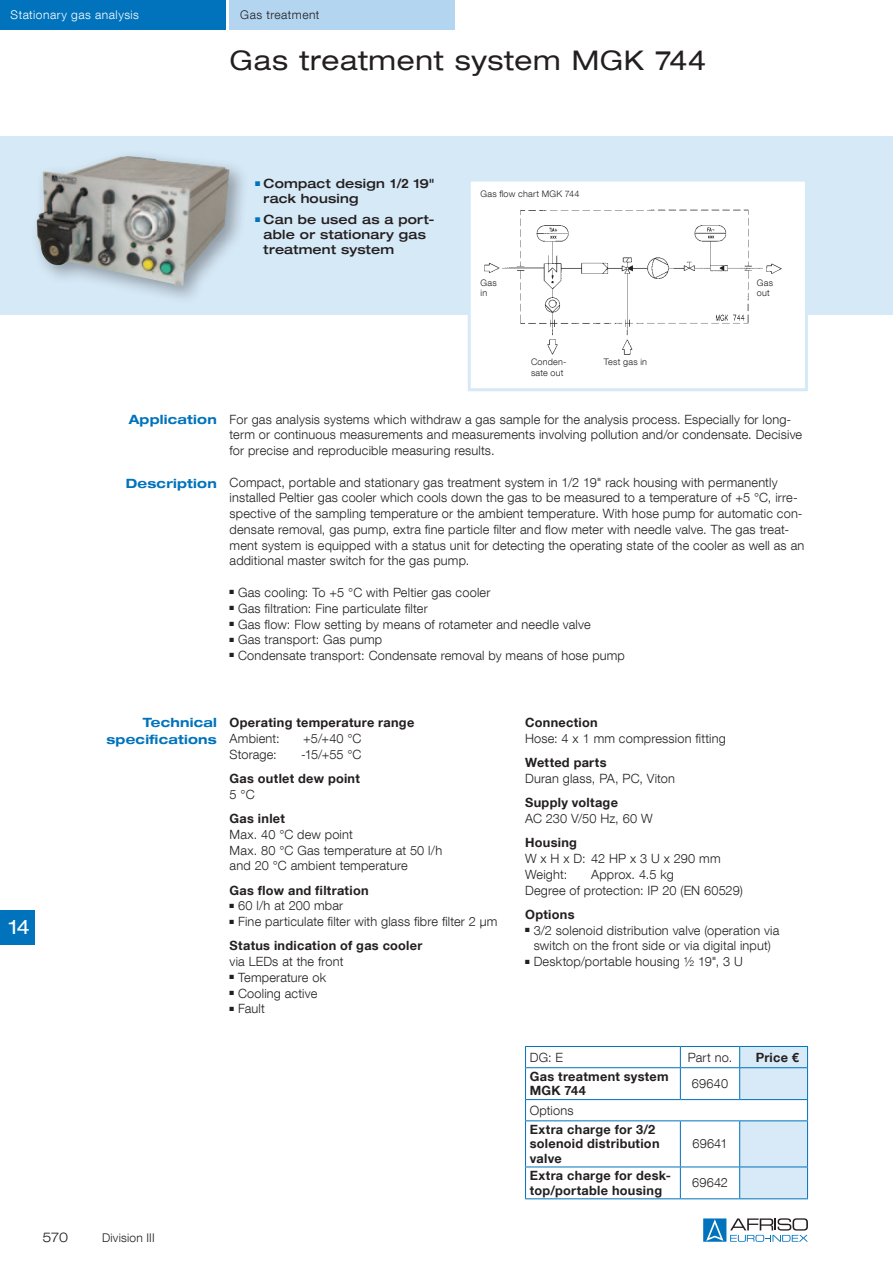
<style>
.page{position:relative;width:893px;height:1263px;background:#fff}
.page>*{position:absolute;margin:0;border:0;box-sizing:border-box;transform-origin:0 0}
.t1{font:expanded 27px "Helvetica Neue LT Com";letter-spacing:.02em;color:#231f20}
.t2{font:expanded 19.5px "Helvetica Neue LT Com";color:#fff}
.t3{font:300 expanded 13.5px "Helvetica Neue LT Com";color:#231f20}
.t4{font:300 12.75px/15.8px "Helvetica Neue LT Com";letter-spacing:.015em;color:#231f20}
.t5{font:700 12.75px/14.2px "Helvetica Neue LT Com";letter-spacing:.02em;color:#231f20}
.t6{font:500 expanded 12.75px/15px "Helvetica Neue LT Com";letter-spacing:.015em;color:#231f20}
.t7{font:700 expanded 12.75px/16.5px "Helvetica Neue LT Com";letter-spacing:.015em;color:#0073bc;text-align:right}
.t8{font:300 12px "Helvetica Neue LT Com";letter-spacing:.03em;color:#231f20}
.t9{font:300 12px "Helvetica Neue LT Com";letter-spacing:.04em;color:#fff}
.t10{font:300 9px/10.5px "Helvetica Neue LT Com";letter-spacing:.025em;color:#231f20}
.s1{font-weight:700;font-stretch:normal}
.s2{font-weight:700}
</style>
<div class="page">
<div style="left:0;top:136px;width:893px;height:179px;background:#d6e9f7"></div>
<div style="left:0;top:0;width:225px;height:30px;background:#0073bc"></div>
<div style="left:230px;top:0;width:225px;height:30px;background:#b4d5f0"></div>
<svg style="left:703px;top:1218px;width:105px;height:24px"></svg>
<div style="left:28px;top:147px;width:220px;height:157px;background:#231f20;opacity:.4"></div>
<img style="left:37px;top:156px;width:193px;height:130px">
<svg style="left:525px;top:1047px;width:1px;height:20px"></svg>
<hr style="left:525px;top:1046px;width:155px;height:1px;background:#0073bc">
<svg style="left:680px;top:1047px;width:1px;height:20px"></svg>
<hr style="left:680px;top:1046px;width:60px;height:1px;background:#0073bc">
<hr style="left:525px;top:1068px;width:1px;height:31px;background:#0073bc">
<hr style="left:525px;top:1067px;width:155px;height:1px;background:#0073bc">
<hr style="left:680px;top:1068px;width:1px;height:31px;background:#0073bc">
<hr style="left:680px;top:1067px;width:60px;height:1px;background:#0073bc">
<svg style="left:525px;top:1100px;width:1px;height:20px"></svg>
<hr style="left:525px;top:1099px;width:155px;height:1px;background:#0073bc">
<hr style="left:680px;top:1099px;width:60px;height:1px;background:#0073bc">
<svg style="left:739px;top:1046px;width:69px;height:152px;background:#d4e7f5"></svg>
<hr style="left:525px;top:1121px;width:1px;height:45px;background:#0073bc">
<hr style="left:525px;top:1120px;width:155px;height:1px;background:#0073bc">
<hr style="left:680px;top:1121px;width:1px;height:45px;background:#0073bc">
<hr style="left:680px;top:1120px;width:60px;height:1px;background:#0073bc">
<hr style="left:739px;top:1121px;width:1px;height:45px;background:#0073bc">
<hr style="left:740px;top:1120px;width:68px;height:1px;background:#0073bc">
<hr style="left:807px;top:1121px;width:1px;height:45px;background:#0073bc">
<hr style="left:525px;top:1167px;width:1px;height:31px;background:#0073bc">
<hr style="left:525px;top:1166px;width:155px;height:1px;background:#0073bc">
<hr style="left:525px;top:1198px;width:155px;height:1px;background:#0073bc">
<hr style="left:680px;top:1167px;width:1px;height:31px;background:#0073bc">
<hr style="left:680px;top:1166px;width:60px;height:1px;background:#0073bc">
<hr style="left:680px;top:1198px;width:60px;height:1px;background:#0073bc">
<hr style="left:739px;top:1167px;width:1px;height:31px;background:#0073bc">
<hr style="left:740px;top:1166px;width:68px;height:1px;background:#0073bc">
<hr style="left:807px;top:1167px;width:1px;height:31px;background:#0073bc">
<hr style="left:740px;top:1198px;width:68px;height:1px;background:#0073bc">
<div style="left:468px;top:179px;width:340px;height:212px;background:#fff;border:3px solid #d6e9f7"></div>
<img style="left:484px;top:209px;width:298px;height:146px">
<div style="left:590px;top:223px;width:35px;height:20px;background:#fff"></div>
<hr style="left:607px;top:242px;width:2px;height:21px;background:#fff">
<div style="left:480px;top:278px;width:38px;height:23px;background:#fff"></div>
<div style="left:757px;top:278px;width:38px;height:23px;background:#fff"></div>
<div style="left:0;top:910px;width:34px;height:34px;background:#0073bc"></div>
<p class="t9" style="left:11px;top:7px;width:130px">Stationary gas analysis</p>
<p class="t8" style="left:240px;top:7px;width:81px">Gas treatment</p>
<h1 class="t1" style="left:230px;top:44px;width:478px">Gas treatment system MGK 744</h1>
<p class="t6" style="left:264px;top:175px;width:172px;text-indent:-9px"><sup>■</sup> Compact design <span class="s1">1/2</span> 19" rack housing</p>
<p class="t6" style="left:264px;top:212px;width:172px;text-indent:-9px"><sup>■</sup> Can be used as a port&shy;able or stationary gas treatment system</p>
<p class="t10" style="left:480px;top:189px;width:100px">Gas flow chart MGK 744</p>
<p class="t10" style="left:480px;top:277px;width:18px">Gas in</p>
<p class="t10" style="left:757px;top:277px;width:18px">Gas out</p>
<p class="t10" style="left:531px;top:357px;width:37px">Conden&shy;sate out</p>
<p class="t10" style="left:604px;top:357px;width:45px">Test gas in</p>
<p class="t7" style="left:129px;top:410px;width:90px">Application</p>
<p class="t7" style="left:126px;top:474px;width:92px">Description</p>
<p class="t4" style="left:230px;top:411px;width:574px">For gas analysis systems which withdraw a gas sample for the analysis process. Especially for long&shy;term or continuous measurements and measurements involving pollution and/or condensate. Decisive for precise and reproducible measuring results.</p>
<p class="t4" style="left:230px;top:474px;width:576px">Compact, portable and stationary gas treatment system in 1/2 19" rack housing with permanently installed Peltier gas cooler which cools down the gas to be measured to a temperature of +5 °C, irre&shy;spective of the sampling temperature or the ambient temperature. With hose pump for automatic con&shy;densate removal, gas pump, extra fine particle filter and flow meter with needle valve. The gas treat&shy;ment system is equipped with a status unit for detecting the operating state of the cooler as well as an additional master switch for the gas pump.</p>
<p class="t4" style="left:230px;top:584px;width:262px">■ Gas cooling: To +5 °C with Peltier gas cooler</p>
<p class="t4" style="left:230px;top:600px;width:200px">■ Gas filtration: Fine particulate filter</p>
<p class="t4" style="left:230px;top:616px;width:363px">■ Gas flow: Flow setting by means of rotameter and needle valve</p>
<p class="t4" style="left:230px;top:631px;width:154px">■ Gas transport: Gas pump</p>
<p class="t4" style="left:230px;top:647px;width:397px">■ Condensate transport: Condensate removal by means of hose pump</p>
<h2 class="t2" style="left:9px;top:915px;width:22px">14</h2>
<p class="t7" style="left:106px;top:714px;width:112px">Technical specifications</p>
<p class="t5" style="left:230px;top:715px;width:186px">Operating temperature range</p>
<p class="t4" style="left:230px;top:730px;width:52px">Ambient:</p>
<p class="t4" style="left:303px;top:730px;width:60px">+5/+40 °C</p>
<p class="t4" style="left:230px;top:746px;width:49px">Storage:</p>
<p class="t4" style="left:301px;top:746px;width:62px">-15/+55 °C</p>
<p class="t5" style="left:230px;top:771px;width:132px">Gas outlet dew point</p>
<p class="t4" style="left:230px;top:786px;width:27px">5 °C</p>
<p class="t5" style="left:230px;top:811px;width:57px">Gas inlet</p>
<p class="t4" style="left:230px;top:826px;width:214px">Max. 40 °C dew point<br>Max. 80 °C Gas temperature at 50 l/h and 20 °C ambient temperature</p>
<p class="t5" style="left:230px;top:882px;width:141px">Gas flow and filtration</p>
<p class="t4" style="left:230px;top:898px;width:115px">■ 60 l/h at 200 mbar</p>
<p class="t4" style="left:230px;top:909px;width:269px;line-height:24.3px">■ Fine particulate filter with glass fibre filter 2 µm<br><span class="s2">Status indication of gas cooler</span></p>
<p class="t4" style="left:230px;top:953px;width:115px">via LEDs at the front</p>
<p class="t4" style="left:230px;top:969px;width:98px">■ Temperature ok</p>
<p class="t4" style="left:230px;top:985px;width:89px">■ Cooling active</p>
<p class="t4" style="left:230px;top:1001px;width:37px">■ Fault</p>
<p class="t3" style="left:43px;top:1228px;width:27px">570</p>
<p class="t8" style="left:102px;top:1230px;width:54px">Division III</p>
<p class="t5" style="left:525px;top:715px;width:74px">Connection</p>
<p class="t4" style="left:525px;top:730px;width:202px">Hose: 4 x 1 mm compression fitting</p>
<p class="t5" style="left:525px;top:755px;width:83px">Wetted parts</p>
<p class="t4" style="left:525px;top:770px;width:151px">Duran glass, PA, PC, Viton</p>
<p class="t5" style="left:525px;top:795px;width:94px">Supply voltage</p>
<p class="t4" style="left:525px;top:810px;width:129px">AC 230 V/50 Hz, 60 W</p>
<p class="t5" style="left:525px;top:835px;width:53px">Housing</p>
<p class="t4" style="left:525px;top:850px;width:197px">W x H x D: 42 HP x 3 U x 290 mm<br>Weight:</p>
<p class="t4" style="left:525px;top:866px;width:219px;text-align:center">Approx. 4.5 kg<br>Degree of protection: IP 20 (EN 60529)</p>
<p class="t5" style="left:525px;top:907px;width:51px">Options</p>
<p class="t4" style="left:525px;top:922px;width:256px;text-align:center">■ 3/2 solenoid distribution valve (operation via switch on the front side or via digital input)</p>
<p class="t4" style="left:525px;top:953px;width:219px">■ Desktop/portable housing ½ 19", 3 U</p>
<p class="t4" style="left:530px;top:1049px;width:35px">DG: E</p>
<p class="t4" style="left:688px;top:1049px;width:46px">Part no.</p>
<p class="t5" style="left:756px;top:1049px;width:45px">Price €</p>
<p class="t5" style="left:530px;top:1069px;width:140px">Gas treatment system<br>MGK 744</p>
<p class="t4" style="left:692px;top:1075px;width:38px">69640</p>
<p class="t4" style="left:530px;top:1102px;width:45px">Options</p>
<p class="t5" style="left:530px;top:1122px;width:131px">Extra charge for 3/2 solenoid distribution valve</p>
<p class="t4" style="left:692px;top:1136px;width:37px">69641</p>
<p class="t5" style="left:530px;top:1168px;width:143px">Extra charge for desk&shy;top/portable housing</p>
<p class="t4" style="left:692px;top:1175px;width:37px">69642</p>
</div>
